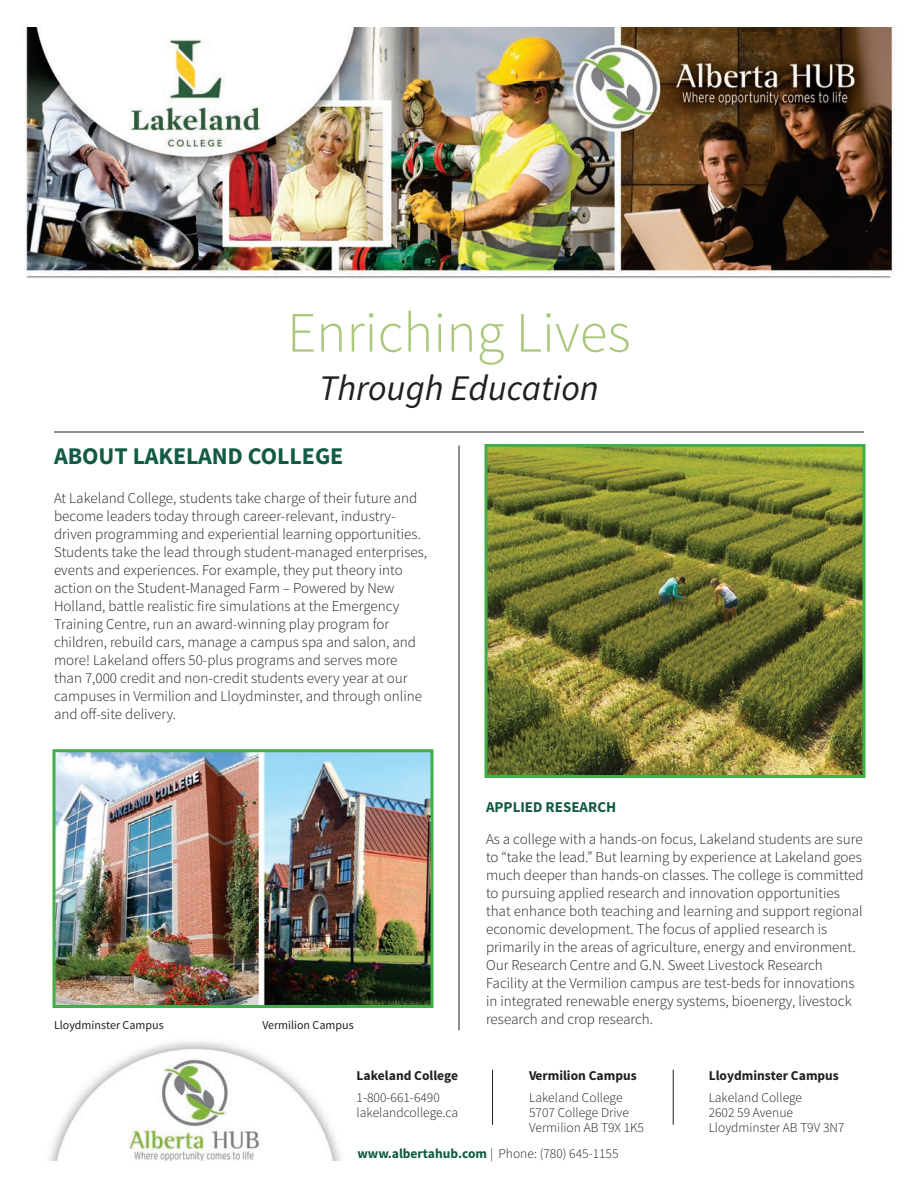
<style>
.page{position:relative;width:918px;height:1188px;background:#fff}
.page>*{position:absolute;margin:0;border:0;box-sizing:border-box;transform-origin:0 0}
.t1{font:300 57px "Source Sans Pro";color:#aac87b}
.t2{font:italic 36px "Source Sans Pro";color:#231f20}
.t3{font:700 24px "Source Sans Pro";color:#115a45}
.t4{font:300 15px/18px "Source Sans Pro";color:#231f20}
.t5{font:700 15px "Source Sans Pro";color:#115a45}
.t6{font:300 13.5px/15px "Source Sans Pro";color:#231f20}
.t7{font:700 13.5px "Source Sans Pro";color:#231f20}
.t8{font:12px "Source Sans Pro";color:#231f20}
.s1{font-weight:700;color:#115a45}
</style>
<div class="page">
<img style="left:24px;top:27px;width:869px;height:252px">
<img style="left:49px;top:1041px;width:625px;height:120px">
<hr style="left:459px;top:446px;width:1px;height:584px;background:#231f20">
<hr style="left:54px;top:432px;width:810px;height:1px;background:#231f20">
<hr style="left:492px;top:1070px;width:1px;height:55px;background:#231f20">
<hr style="left:673px;top:1070px;width:1px;height:55px;background:#231f20">
<img style="left:56px;top:753px;width:374px;height:251px">
<div style="left:52px;top:749px;width:382px;height:259px;border:3px solid #40ae49"></div>
<img style="left:488px;top:448px;width:374px;height:326px">
<div style="left:484px;top:444px;width:382px;height:334px;border:3px solid #40ae49"></div>
<h1 class="t1" style="left:287px;top:298px;width:345px">Enriching Lives</h1>
<h2 class="t2" style="left:319px;top:366px;width:281px">Through Education</h2>
<h3 class="t3" style="left:54px;top:440px;width:291px">ABOUT LAKELAND COLLEGE</h3>
<p class="t4" style="left:54px;top:489px;width:375px">At Lakeland College, students take charge of their future and become leaders today through career-relevant, industry&shy;driven programming and experiential learning opportunities.<br>Students take the lead through student-managed enterprises, events and experiences. For example, they put theory into action on the Student-Managed Farm – Powered by New Holland, battle realistic fire simulations at the Emergency Training Centre, run an award-winning play program for children, rebuild cars, manage a campus spa and salon, and more! Lakeland offers 50-plus programs and serves more than 7,000 credit and non-credit students every year at our campuses in Vermilion and Lloydminster, and through online and off-site delivery.</p>
<p class="t8" style="left:54px;top:1017px;width:111px">Lloydminster Campus</p>
<p class="t8" style="left:262px;top:1017px;width:93px">Vermilion Campus</p>
<p class="t7" style="left:357px;top:1066px;width:103px">Lakeland College</p>
<p class="t6" style="left:357px;top:1090px;width:103px">1-800-661-6490 lakelandcollege.ca</p>
<p class="t5" style="left:486px;top:797px;width:132px">APPLIED RESEARCH</p>
<p class="t4" style="left:486px;top:830px;width:379px">As a college with a hands-on focus, Lakeland students are sure to “take the lead.” But learning by experience at Lakeland goes much deeper than hands-on classes. The college is committed to pursuing applied research and innovation opportunities that enhance both teaching and learning and support regional economic development. The focus of applied research is primarily in the areas of agriculture, energy and environment.<br>Our Research Centre and G.N. Sweet Livestock Research Facility at the Vermilion campus are test-beds for innovations in integrated renewable energy systems, bioenergy, livestock research and crop research.</p>
<p class="t7" style="left:529px;top:1066px;width:109px">Vermilion Campus</p>
<p class="t6" style="left:529px;top:1090px;width:116px">Lakeland College<br>5707 College Drive<br>Vermilion AB T9X 1K5</p>
<p class="t7" style="left:709px;top:1066px;width:132px">Lloydminster Campus</p>
<p class="t6" style="left:709px;top:1090px;width:137px">Lakeland College<br>2602 59 Avenue<br>Lloydminster AB T9V 3N7</p>
<p class="t6" style="left:357px;top:1147px;width:263px"><span class="s1">www.albertahub.com</span> | Phone: (780) 645-1155</p>
</div>
